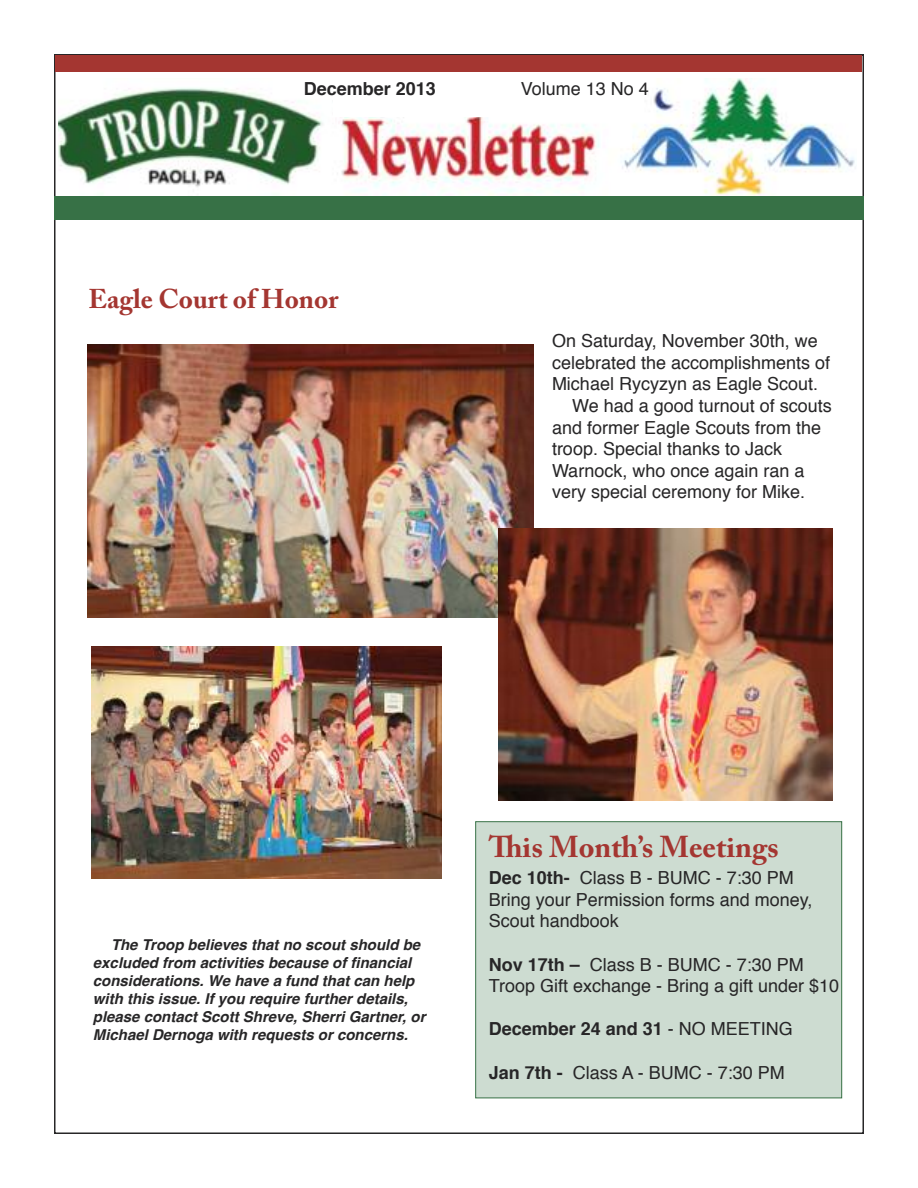
<style>
.page{position:relative;width:918px;height:1188px;background:#fff}
.page>*{position:absolute;margin:0;border:0;box-sizing:border-box;transform-origin:0 0}
.t1{font:700 30px "Adobe Caslon Pro";color:#a43631}
.t2{font:700 27px "Adobe Caslon Pro";color:#a43631}
.t3{font:18px/21.6px "Helvetica";color:#272627}
.t4{font:700 18px "Helvetica";color:#272627}
.t5{font:italic 700 15px/18px "Helvetica";color:#272627}
.s1{font-weight:700}
.s2{font-weight:400}
</style>
<div class="page">
<img style="left:58px;top:79px;width:797px;height:117px">
<div style="left:333px;top:88px;width:301px;height:29px;background:#fff"></div>
<div style="left:54px;top:196px;width:810px;height:24px;background:#377146"></div>
<div style="left:56px;top:56px;width:806px;height:16px;background:#a43631"></div>
<div style="left:476px;top:822px;width:365px;height:276px;background:#cddcd1"></div>
<div style="left:475px;top:821px;width:367px;height:277px;border:1px solid #377146"></div>
<img style="left:88px;top:344px;width:446px;height:273px">
<img style="left:91px;top:647px;width:351px;height:232px">
<img style="left:498px;top:529px;width:334px;height:271px">
<p class="t4" style="left:304px;top:81px;width:134px">December 2013</p>
<p class="t3" style="left:521px;top:79px;width:130px">Volume 13 No 4</p>
<h2 class="t2" style="left:88px;top:288px;width:251px">Eagle Court of Honor</h2>
<p class="t3" style="left:552px;top:331px;width:267px">On Saturday, November 30th, we</p>
<p class="t3" style="left:552px;top:353px;width:280px">celebrated the accomplishments of</p>
<p class="t3" style="left:552px;top:375px;width:268px">Michael Rycyzyn as Eagle Scout.</p>
<p class="t3" style="left:572px;top:396px;width:261px">We had a good turnout of scouts</p>
<p class="t3" style="left:552px;top:418px;width:271px">and former Eagle Scouts from the</p>
<p class="t3" style="left:552px;top:439px;width:232px">troop. Special thanks to Jack</p>
<p class="t3" style="left:552px;top:461px;width:254px">Warnock, who once again ran a</p>
<p class="t3" style="left:552px;top:483px;width:255px">very special ceremony for Mike.</p>
<p class="t5" style="left:93px;top:936px;width:334px;text-indent:18px">The Troop believes that no scout should be excluded from activities because of financial considerations. We have a fund that can help with this issue. If you require further details, please contact Scott Shreve, Sherri Gartner, or Michael Dernoga with requests or concerns.</p>
<h1 class="t1" style="left:489px;top:835px;width:292px">This Month’s Meetings</h1>
<p class="t3" style="left:489px;top:869px;width:325px"><span class="s1">Dec 10th-</span> Class B - BUMC - 7:30 PM<br>Bring your Permission forms and money,<br>Scout handbook</p>
<p class="t3" style="left:489px;top:955px;width:352px"><span class="s1">Nov 17th –</span> Class B - BUMC - 7:30 PM<br>Troop Gift exchange - Bring a gift under $10</p>
<p class="t4" style="left:489px;top:1022px;width:306px">December 24 and 31 <span class="s2">- NO MEETING</span></p>
<p class="t3" style="left:489px;top:1063px;width:298px"><span class="s1">Jan 7th -</span> Class A - BUMC - 7:30 PM</p>
</div>
